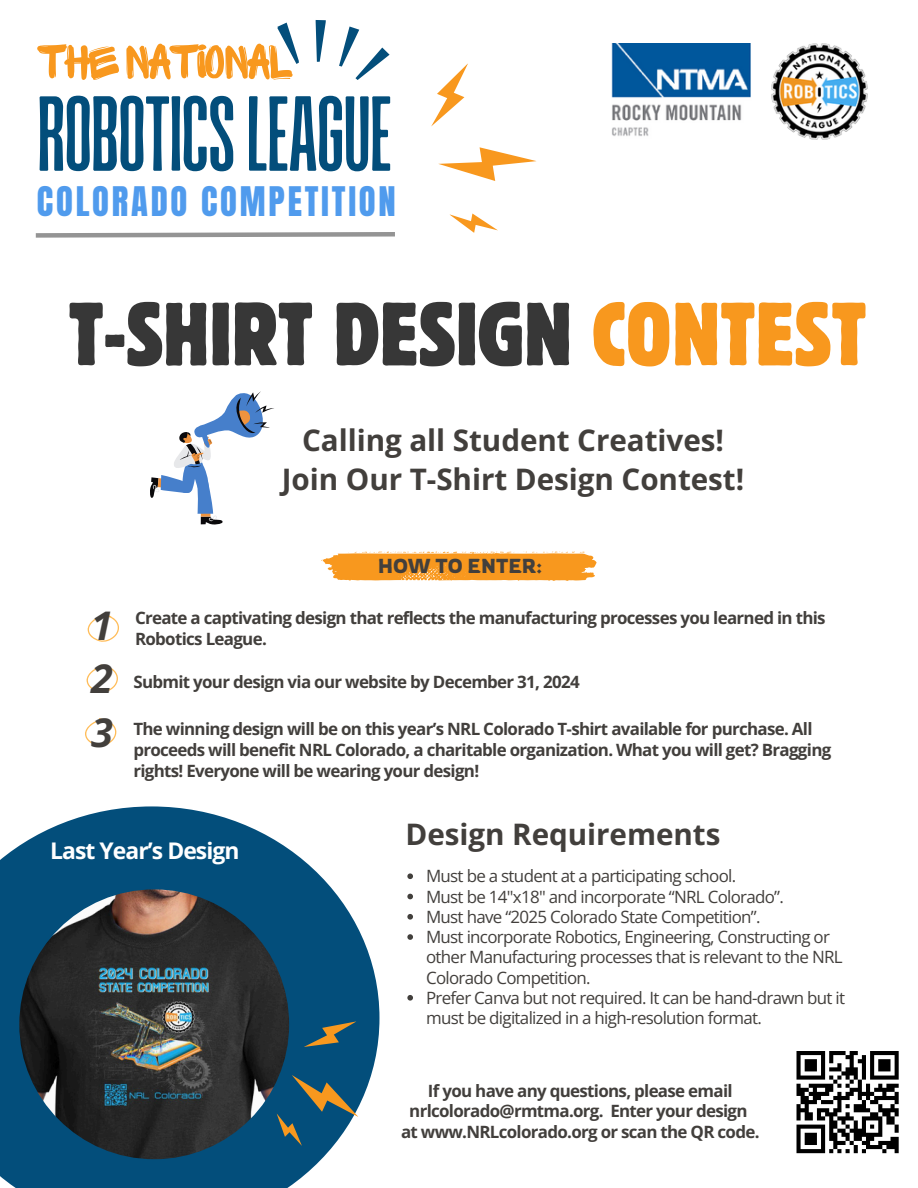
<style>
.page{position:relative;width:918px;height:1188px;background:#fff}
.page>*{position:absolute;margin:0;border:0;box-sizing:border-box;transform-origin:0 0}
.t1{font:112.65px "Paalalabas Display Condens BETA";letter-spacing:-.015em;color:#034e7b}
.t2{font:condensed 88.8px "Block W1 G";color:#373737}
.t3{font:50.7px "Sprite Graffiti";letter-spacing:-.045em;color:#f8981e}
.t4{font:italic 700 39.45px "Open Sans";color:#423f3c}
.t5{font:34.65px "Anton";letter-spacing:.08em;color:#509bed}
.t6{font:700 29.7px/39.3px "Open Sans";color:#423f3c;text-align:center}
.t7{font:700 22.95px "Open Sans";letter-spacing:-.04em;color:#fff}
.t8{font:19.8px "Rowdies";color:#423f3c}
.t9{font:700 16.95px/21.1px "Open Sans";letter-spacing:-.04em;color:#423f3c}
.t10{font:16.95px/20.2px "Open Sans";letter-spacing:-.04em;color:#423f3c}
.s1{color:#f8981e}
</style>
<div class="page">
<img style="left:612px;top:44px;width:139px;height:92px">
<img style="left:772px;top:44px;width:96px;height:95px">
<svg style="left:150px;top:391px;width:124px;height:134px"></svg>
<svg style="left:35px;top:232px;width:360px;height:6px;background:#aeaeae"></svg>
<svg style="left:431px;top:63px;width:106px;height:170px"></svg>
<svg style="left:277px;top:23px;width:22px;height:41px"></svg>
<svg style="left:316px;top:20px;width:10px;height:42px"></svg>
<svg style="left:339px;top:27px;width:51px;height:53px"></svg>
<svg style="left:88px;top:614px;width:31px;height:28px"></svg>
<svg style="left:86px;top:665px;width:32px;height:28px"></svg>
<svg style="left:85px;top:718px;width:31px;height:28px"></svg>
<svg style="left:321px;top:551px;width:276px;height:30px;background:#f9a943"></svg>
<svg style="left:0;top:806px;width:379px;height:382px;fill:#034e7b"></svg>
<img style="left:19px;top:889px;width:270px;height:270px;border-radius:50%">
<svg style="left:269px;top:1006px;width:111px;height:154px"></svg>
<svg style="left:407px;top:873px;width:6px;height:6px"></svg>
<svg style="left:407px;top:894px;width:6px;height:5px"></svg>
<svg style="left:407px;top:914px;width:6px;height:6px"></svg>
<svg style="left:407px;top:934px;width:6px;height:6px"></svg>
<svg style="left:407px;top:995px;width:6px;height:6px"></svg>
<svg style="left:797px;top:1051px;width:102px;height:102px"></svg>
<p class="t3" style="left:37px;top:38px;width:257px">THENATIONAL</p>
<h4 class="t1" style="left:37px;top:85px;width:358px">ROBOTICSLEAGUE</h4>
<h1 class="t5" style="left:37px;top:176px;width:360px">COLORADO COMPETITION</h1>
<p class="t2" style="left:69px;top:277px;width:799px">T-SHIRT DESIGN <span class="s1">CONTEST</span></p>
<p class="t6" style="left:282px;top:420px;width:464px">Calling all Student Creatives!<br>Join Our T-Shirt Design Contest!</p>
<p class="t4" style="left:91px;top:598px;width:23px">1</p>
<p class="t4" style="left:91px;top:651px;width:23px">2</p>
<p class="t4" style="left:91px;top:705px;width:23px">3</p>
<h2 class="t8" style="left:378px;top:554px;width:166px">HOW TO ENTER:</h2>
<p class="t9" style="left:135px;top:607px;width:692px">Create a captivating design that reflects the manufacturing processes you learned in this<br>Robotics League.</p>
<h5 class="t9" style="left:133px;top:671px;width:448px">Submit your design via our website by December 31, 2024</h5>
<p class="t9" style="left:133px;top:717px;width:699px">The winning design will be on this year’s NRL Colorado T-shirt available for purchase. All proceeds will benefit NRL Colorado, a charitable organization. What you will get? Bragging rights! Everyone will be wearing your design!</p>
<p class="t7" style="left:50px;top:834px;width:191px">Last Year’s Design</p>
<p class="t6" style="left:406px;top:814px;width:316px">Design Requirements</p>
<p class="t10" style="left:426px;top:866px;width:312px">Must be a student at a participating school.</p>
<p class="t10" style="left:426px;top:886px;width:359px">Must be 14"x18" and incorporate “NRL Colorado”.</p>
<p class="t10" style="left:426px;top:906px;width:336px">Must have “2025 Colorado State Competition”.</p>
<p class="t10" style="left:426px;top:927px;width:418px">Must incorporate Robotics, Engineering, Constructing or other Manufacturing processes that is relevant to the NRL<br>Colorado Competition.</p>
<h6 class="t10" style="left:426px;top:987px;width:421px">Prefer Canva but not required. It can be hand-drawn but it must be digitalized in a high-resolution format.</h6>
<p class="t9" style="left:409px;top:1080px;width:340px;line-height:20.2px;text-align:center">If you have any questions, please email nrlcolorado@rmtma.org. Enter your design</p>
<p class="t9" style="left:401px;top:1120px;width:360px">at www.NRLcolorado.org or scan the QR code.</p>
</div>
